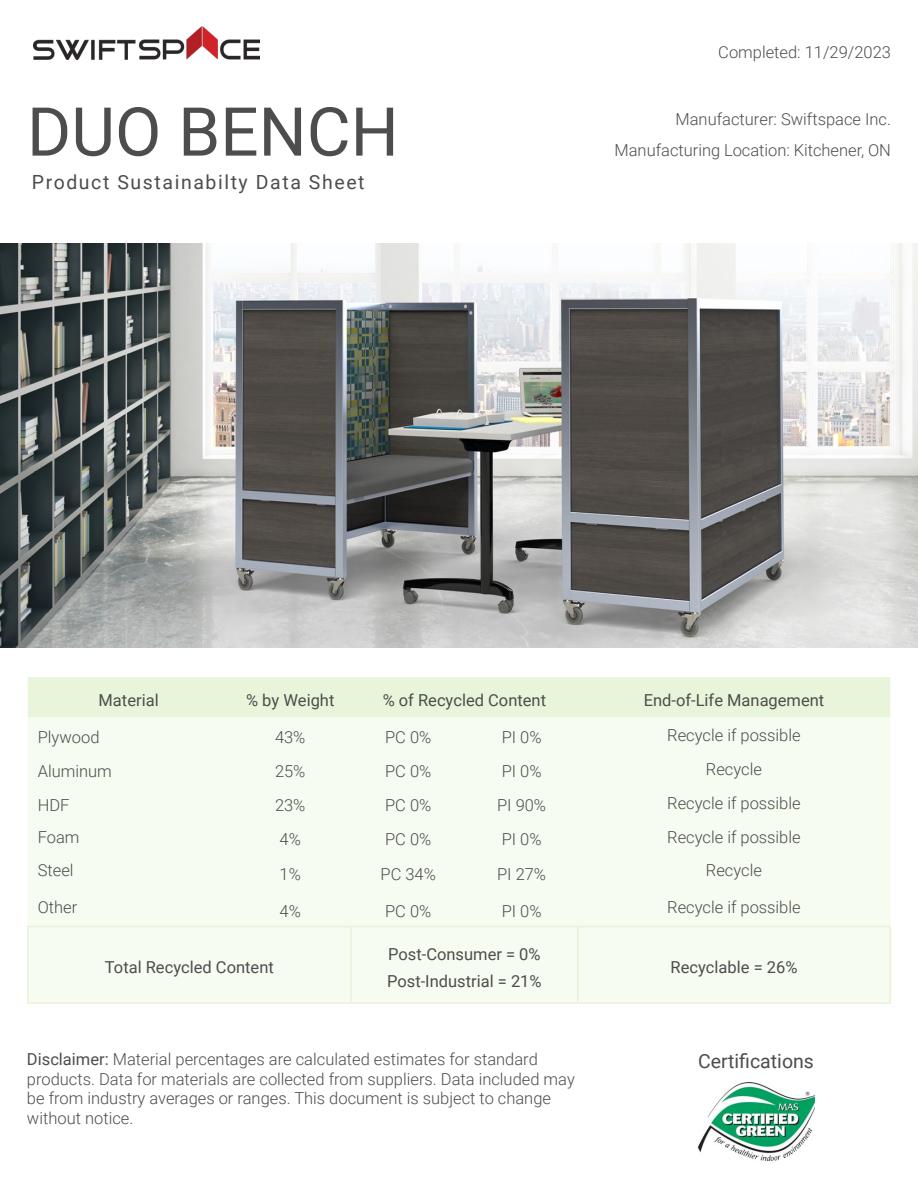
<style>
.page{position:relative;width:918px;height:1188px;background:#fff}
.page>*{position:absolute;margin:0;border:0;box-sizing:border-box;transform-origin:0 0}
.t1{font:67.5px "Roboto";color:#4d4d4d}
.t2{font:19.5px "Roboto";letter-spacing:.08em;color:#4d4d4d}
.t3{font:19.5px "Roboto";color:#4d4d4d}
.t4{font:300 16.5px/19.8px "Roboto";color:#4d4d4d;text-align:right}
.t5{font:16.5px/27px "Roboto";color:#4d4d4d}
.s1{font-weight:400}
</style>
<div class="page">
<img style="left:33px;top:27px;width:227px;height:33px">
<div style="left:28px;top:677px;width:862px;height:41px;background:#e9f5da"></div>
<div style="left:28px;top:718px;width:862px;height:284px;background:#f6fcf0"></div>
<hr style="left:350px;top:927px;width:2px;height:75px;background:#e8f2da">
<hr style="left:577px;top:927px;width:2px;height:75px;background:#e8f2da">
<hr style="left:27px;top:926px;width:203px;height:1px;background:#eaf3da">
<hr style="left:27px;top:927px;width:1px;height:75px;background:#eaf3da">
<hr style="left:230px;top:926px;width:121px;height:1px;background:#eaf3da">
<hr style="left:351px;top:926px;width:114px;height:1px;background:#eaf3da">
<hr style="left:465px;top:926px;width:113px;height:1px;background:#eaf3da">
<hr style="left:578px;top:926px;width:313px;height:1px;background:#eaf3da">
<hr style="left:890px;top:927px;width:1px;height:75px;background:#eaf3da">
<hr style="left:27px;top:1002px;width:203px;height:2px;background:#eaf3da">
<hr style="left:230px;top:1002px;width:121px;height:2px;background:#eaf3da">
<hr style="left:351px;top:1002px;width:114px;height:2px;background:#eaf3da">
<hr style="left:465px;top:1002px;width:113px;height:2px;background:#eaf3da">
<hr style="left:578px;top:1002px;width:313px;height:2px;background:#eaf3da">
<img style="left:697px;top:1083px;width:118px;height:78px">
<img style="left:0;top:243px;width:918px;height:405px">
<h1 class="t1" style="left:27px;top:84px;width:373px">DUO BENCH</h1>
<p class="t2" style="left:32px;top:168px;width:334px">Product Sustainabilty Data Sheet</p>
<p class="t4" style="left:718px;top:41px;width:174px">Completed: 11/29/2023</p>
<p class="t4" style="left:615px;top:103px;width:278px;line-height:31.2px">Manufacturer: Swiftspace Inc.<br>Manufacturing Location: Kitchener, ON</p>
<p class="t5" style="left:99px;top:686px;width:62px">Material</p>
<p class="t5" style="left:246px;top:686px;width:90px">% by Weight</p>
<p class="t5" style="left:383px;top:686px;width:165px">% of Recycled Content</p>
<p class="t5" style="left:644px;top:686px;width:182px">End-of-Life Management</p>
<p class="t4" style="left:38px;top:727px;width:63px">Plywood</p>
<p class="t4" style="left:275px;top:727px;width:32px">43%</p>
<p class="t4" style="left:385px;top:727px;width:48px">PC 0%</p>
<p class="t4" style="left:502px;top:727px;width:41px">PI 0%</p>
<p class="t4" style="left:667px;top:724px;width:135px">Recycle if possible</p>
<p class="t4" style="left:38px;top:761px;width:76px">Aluminum</p>
<p class="t4" style="left:275px;top:761px;width:32px">25%</p>
<p class="t4" style="left:385px;top:761px;width:48px">PC 0%</p>
<p class="t4" style="left:502px;top:761px;width:41px">PI 0%</p>
<p class="t4" style="left:706px;top:758px;width:58px">Recycle</p>
<p class="t4" style="left:38px;top:795px;width:33px">HDF</p>
<p class="t4" style="left:275px;top:795px;width:32px">23%</p>
<p class="t4" style="left:385px;top:795px;width:48px">PC 0%</p>
<p class="t4" style="left:497px;top:795px;width:51px">PI 90%</p>
<p class="t4" style="left:667px;top:792px;width:135px">Recycle if possible</p>
<p class="t4" style="left:38px;top:826px;width:43px">Foam</p>
<p class="t4" style="left:280px;top:829px;width:23px">4%</p>
<p class="t4" style="left:385px;top:829px;width:48px">PC 0%</p>
<p class="t4" style="left:502px;top:829px;width:41px">PI 0%</p>
<p class="t4" style="left:667px;top:826px;width:135px">Recycle if possible</p>
<p class="t4" style="left:38px;top:860px;width:37px">Steel</p>
<p class="t4" style="left:280px;top:864px;width:23px">1%</p>
<p class="t4" style="left:381px;top:864px;width:57px">PC 34%</p>
<p class="t4" style="left:497px;top:864px;width:51px">PI 27%</p>
<p class="t4" style="left:706px;top:860px;width:58px">Recycle</p>
<p class="t4" style="left:38px;top:897px;width:41px">Other</p>
<p class="t4" style="left:280px;top:900px;width:23px">4%</p>
<p class="t4" style="left:385px;top:900px;width:48px">PC 0%</p>
<p class="t4" style="left:502px;top:900px;width:41px">PI 0%</p>
<p class="t4" style="left:667px;top:897px;width:135px">Recycle if possible</p>
<p class="t5" style="left:105px;top:954px;width:170px">Total Recycled Content</p>
<p class="t5" style="left:387px;top:940px;width:156px">Post-Consumer = 0%<br>Post-Industrial = 21%</p>
<p class="t5" style="left:671px;top:954px;width:128px">Recyclable = 26%</p>
<p class="t4" style="left:27px;top:1048px;width:549px;text-align:left"><span class="s1">Disclaimer:</span> Material percentages are calculated estimates for standard products. Data for materials are collected from suppliers. Data included may be from industry averages or ranges. This document is subject to change without notice.</p>
<p class="t3" style="left:698px;top:1047px;width:117px">Certifications</p>
</div>
